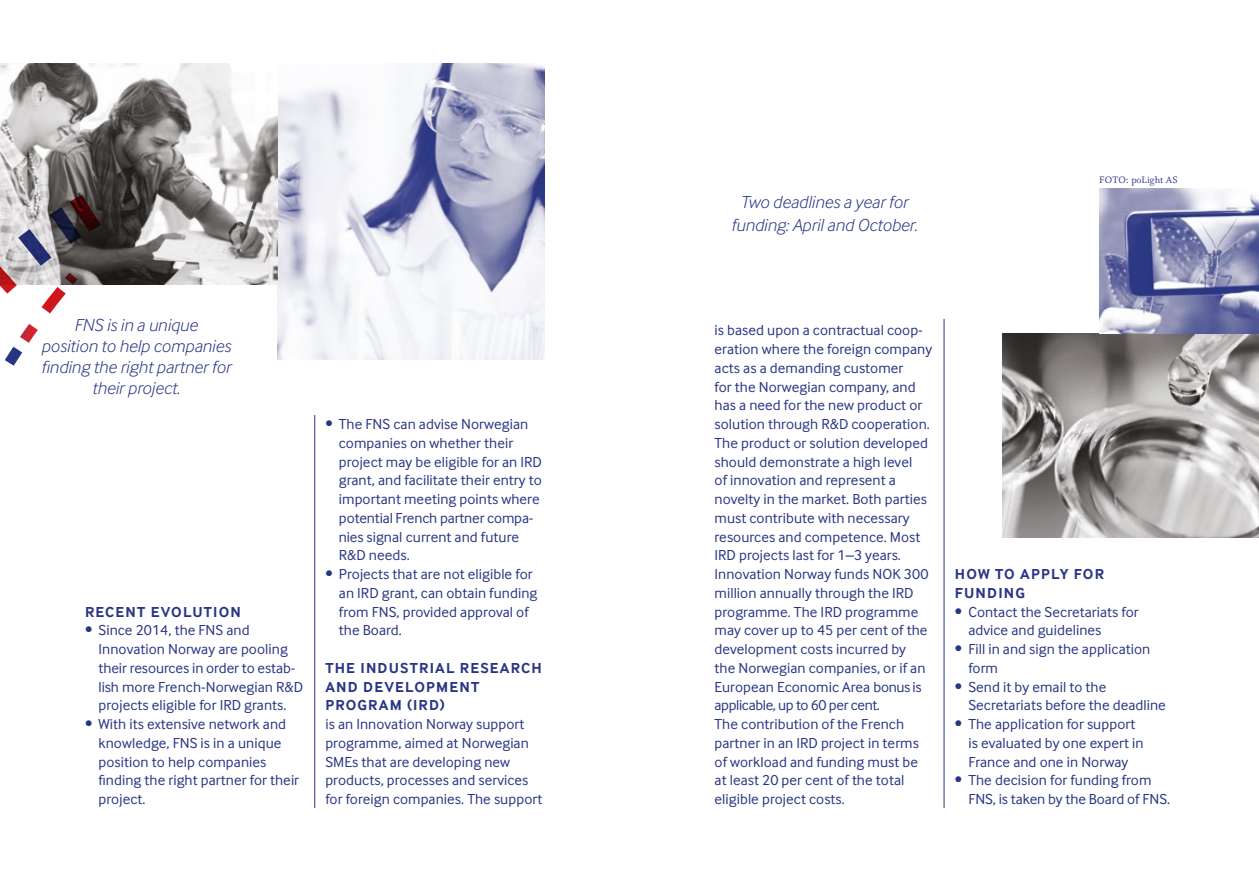
<style>
.page{position:relative;width:1259px;height:893px;background:#fff}
.page>*{position:absolute;margin:0;border:0;box-sizing:border-box;transform-origin:0 0}
.t1{font:italic 300 18px/21px "Inter Face Typo";color:#283583;text-align:center}
.t2{font:15px/18.8px "Inter Face Typo";letter-spacing:.005em;color:#283583}
.t3{font:700 15px/18.8px "Inter Face Typo";letter-spacing:.08em;color:#283583}
.t4{font:10.5px "Cappelen Whitman LF Roman";color:#283583}
</style>
<div class="page">
<img style="left:277px;top:64px;width:267px;height:296px">
<img style="left:0;top:64px;width:277px;height:221px">
<img style="left:1003px;top:333px;width:256px;height:205px">
<img style="left:1099px;top:189px;width:160px;height:144px">
<hr style="left:314px;top:415px;width:1px;height:393px;background:#283583">
<hr style="left:943px;top:319px;width:1px;height:489px;background:#283583">
<svg style="left:5px;top:324px;width:33px;height:42px"></svg>
<svg style="left:0;top:195px;width:101px;height:118px"></svg>
<p class="t1" style="left:41px;top:314px;width:191px">FNS is in a unique<br>position to help companies finding the right partner for their project.</p>
<p class="t3" style="left:85px;top:602px;width:157px">RECENT EVOLUTION</p>
<p class="t2" style="left:99px;top:621px;width:206px;text-indent:-14px">• Since 2014, the FNS and<br>Innovation Norway are pooling their resources in order to estab&shy;lish more French-Norwegian R&amp;D projects eligible for IRD grants.</p>
<p class="t2" style="left:99px;top:715px;width:202px;text-indent:-14px">• With its extensive network and knowledge, FNS is in a unique position to help companies finding the right partner for their project.</p>
<p class="t2" style="left:339px;top:415px;width:204px;text-indent:-14px">• The FNS can advise Norwegian companies on whether their project may be eligible for an IRD grant, and facilitate their entry to important meeting points where potential French partner compa&shy;nies signal current and future<br>R&amp;D needs.</p>
<p class="t2" style="left:339px;top:565px;width:200px;text-indent:-14px">• Projects that are not eligible for an IRD grant, can obtain funding from FNS, provided approval of the Board.</p>
<p class="t3" style="left:325px;top:658px;width:218px">THE INDUSTRIAL RESEARCH<br>AND DEVELOPMENT<br>PROGRAM (IRD)</p>
<p class="t2" style="left:325px;top:715px;width:218px">is an Innovation Norway support programme, aimed at Norwegian<br>SMEs that are developing new products, processes and services for foreign companies. The support</p>
<p class="t1" style="left:731px;top:191px;width:188px;line-height:22.5px">Two deadlines a year for funding: April and October.</p>
<p class="t4" style="left:1099px;top:174px;width:80px">FOTO: poLight AS</p>
<p class="t2" style="left:714px;top:321px;width:219px">is based upon a contractual coop&shy;eration where the foreign company acts as a demanding customer<br>for the Norwegian company, and has a need for the new product or solution through R&amp;D cooperation.<br>The product or solution developed should demonstrate a high level<br>of innovation and represent a novelty in the market. Both parties must contribute with necessary resources and competence. Most<br>IRD projects last for 1–3 years.<br>Innovation Norway funds NOK 300 million annually through the IRD programme. The IRD programme may cover up to 45 per cent of the development costs incurred by<br>the Norwegian companies, or if an<br>European Economic Area bonus is applicable, up to 60 per cent.<br>The contribution of the French partner in an IRD project in terms of workload and funding must be at least 20 per cent of the total eligible project costs.</p>
<p class="t3" style="left:955px;top:565px;width:151px">HOW TO APPLY FOR<br>FUNDING</p>
<p class="t2" style="left:968px;top:602px;width:172px;text-indent:-14px">• Contact the Secretariats for advice and guidelines</p>
<p class="t2" style="left:968px;top:640px;width:183px;text-indent:-14px">• Fill in and sign the application form</p>
<p class="t2" style="left:968px;top:677px;width:199px;text-indent:-14px">• Send it by email to the<br>Secretariats before the deadline</p>
<p class="t2" style="left:968px;top:715px;width:177px;text-indent:-14px">• The application for support is evaluated by one expert in<br>France and one in Norway</p>
<p class="t2" style="left:968px;top:771px;width:203px;text-indent:-14px">• The decision for funding from<br>FNS, is taken by the Board of FNS.</p>
</div>
